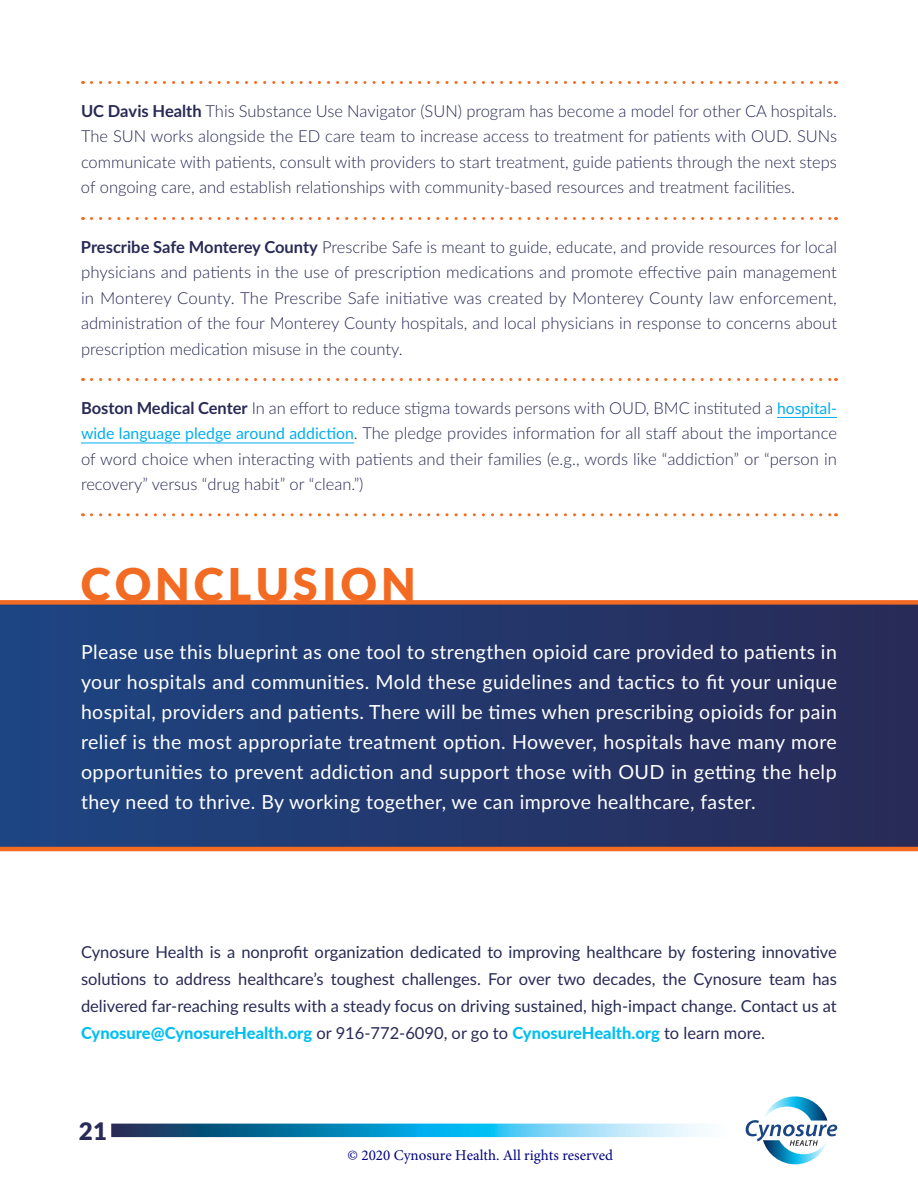
<style>
.page{position:relative;width:918px;height:1188px;background:#fff}
.page>*{position:absolute;margin:0;border:0;box-sizing:border-box;transform-origin:0 0}
.t1{font:900 45px "Lato";letter-spacing:.1em;color:#f36b23}
.t2{font:900 24px "Lato";color:#292a56}
.t3{font:19.5px/30px "Lato";letter-spacing:.02em;color:#fff;text-align:justify}
.t4{font:300 16.5px/25.5px "Lato";color:#292a56;text-align:justify}
.t5{font:16.5px/27px "Lato";color:#292a56;text-align:justify}
.t6{font:15px "Minion Pro";color:#000080}
.s1{font-weight:700}
.s2{font-weight:400;font-size:15.75px;color:#00aeef}
.s3{font-weight:800;color:#00bff1}
</style>
<div class="page">
<svg style="left:111px;top:1124px;width:594px;height:13px;background:#3f9dc5"></svg>
<svg style="left:746px;top:1096px;width:91px;height:69px"></svg>
<hr style="left:777px;top:417px;width:60px;height:1px;background:#00aeef">
<hr style="left:81px;top:443px;width:273px;height:1px;background:#00aeef">
<svg style="left:91px;top:81px;width:746px;height:3px"></svg>
<svg style="left:91px;top:217px;width:746px;height:3px"></svg>
<svg style="left:91px;top:378px;width:746px;height:3px"></svg>
<svg style="left:91px;top:513px;width:746px;height:3px"></svg>
<div style="left:0;top:605px;width:918px;height:243px;background:linear-gradient(to right,#1d4583,#292a56)"></div>
<div style="left:0;top:600px;width:918px;height:5px;background:#f36b23"></div>
<hr style="left:0;top:847px;width:918px;height:4px;background:#f36b23">
<p class="t4" style="left:81px;top:98px;width:758px"><span class="s1">UC Davis Health</span> This Substance Use Navigator (SUN) program has become a model for other CA hospitals.<br>The SUN works alongside the ED care team to increase access to treatment for patients with OUD. SUNs communicate with patients, consult with providers to start treatment, guide patients through the next steps of ongoing care, and establish relationships with community-based resources and treatment facilities.</p>
<p class="t4" style="left:81px;top:233px;width:758px"><span class="s1">Prescribe Safe Monterey County</span> Prescribe Safe is meant to guide, educate, and provide resources for local physicians and patients in the use of prescription medications and promote effective pain management in Monterey County. The Prescribe Safe initiative was created by Monterey County law enforcement, administration of the four Monterey County hospitals, and local physicians in response to concerns about prescription medication misuse in the county.</p>
<p class="t4" style="left:81px;top:395px;width:758px"><span class="s1">Boston Medical Center</span> In an effort to reduce stigma towards persons with OUD, BMC instituted a <span class="s2">hospital&shy;wide language pledge around addiction</span>. The pledge provides information for all staff about the importance of word choice when interacting with patients and their families (e.g., words like “addiction” or “person in recovery” versus “drug habit” or “clean.”)</p>
<h1 class="t1" style="left:81px;top:558px;width:336px">CONCLUSION</h1>
<p class="t3" style="left:81px;top:636px;width:758px">Please use this blueprint as one tool to strengthen opioid care provided to patients in your hospitals and communities. Mold these guidelines and tactics to fit your unique hospital, providers and patients. There will be times when prescribing opioids for pain relief is the most appropriate treatment option. However, hospitals have many more opportunities to prevent addiction and support those with OUD in getting the help they need to thrive. By working together, we can improve healthcare, faster.</p>
<p class="t5" style="left:81px;top:937px;width:757px">Cynosure Health is a nonprofit organization dedicated to improving healthcare by fostering innovative solutions to address healthcare’s toughest challenges. For over two decades, the Cynosure team has delivered far-reaching results with a steady focus on driving sustained, high-impact change. Contact us at <span class="s3">Cynosure@CynosureHealth.org</span> or 916-772-6090, or go to <span class="s3">CynosureHealth.org</span> to learn more.</p>
<h2 class="t2" style="left:79px;top:1117px;width:29px">21</h2>
<p class="t6" style="left:348px;top:1145px;width:267px">© 2020 Cynosure Health. All rights reserved</p>
</div>
